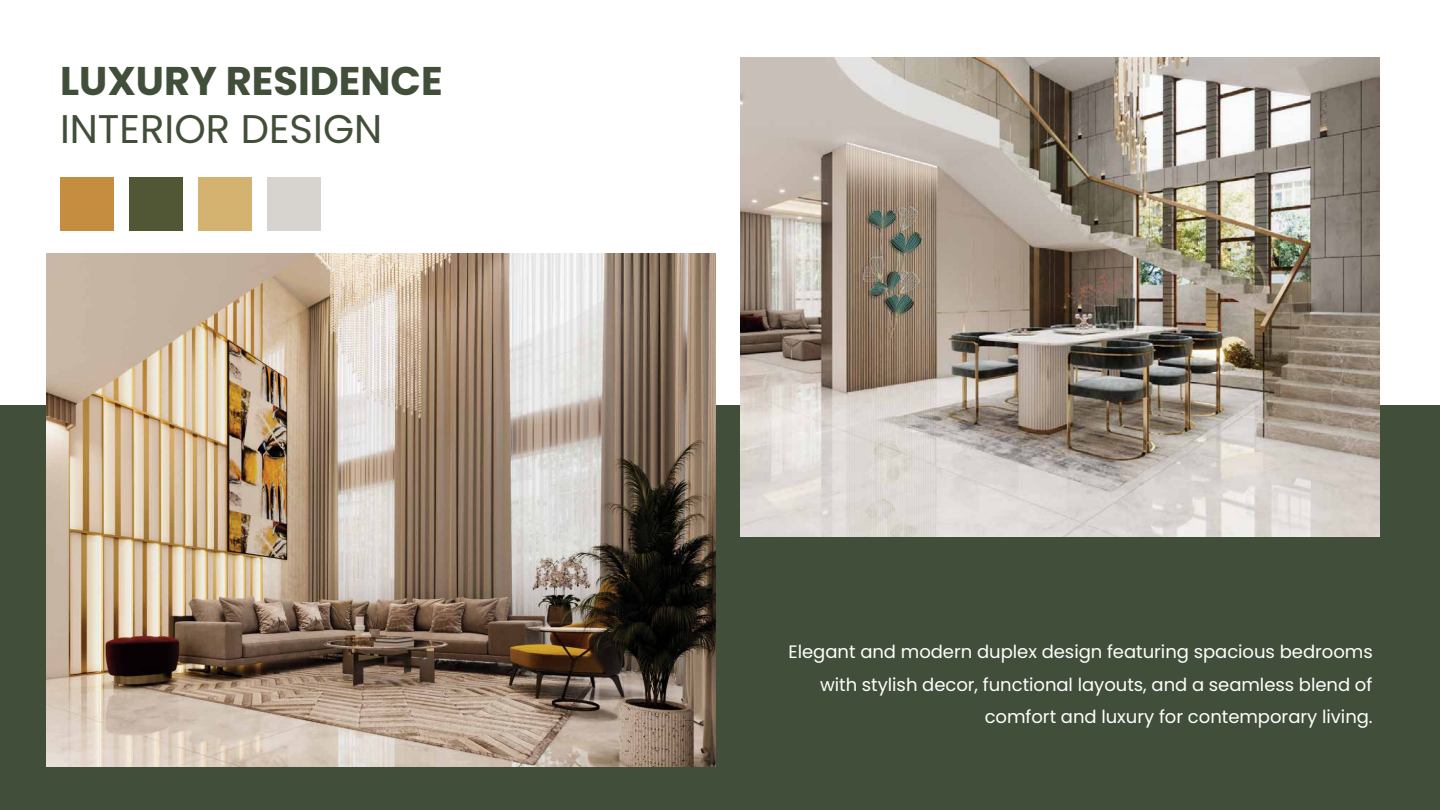
<style>
.page{position:relative;width:1440px;height:810px;background:#fff}
.page>*{position:absolute;margin:0;border:0;box-sizing:border-box;transform-origin:0 0}
.t1{font:700 40px "Poppins";color:#414e39}
.t2{font:40px "Poppins";color:#414e39}
.t3{font:18px/32.5px "Poppins";color:#fff;text-align:right}
</style>
<div class="page">
<div style="left:60px;top:177px;width:54px;height:54px;background:#c48d3f"></div>
<div style="left:129px;top:177px;width:54px;height:54px;background:#515635"></div>
<div style="left:198px;top:177px;width:54px;height:54px;background:#d4b370"></div>
<div style="left:267px;top:177px;width:54px;height:54px;background:#d7d4cf"></div>
<div style="left:0;top:405px;width:1440px;height:405px;background:#414e39"></div>
<img style="left:47px;top:253px;width:669px;height:513px">
<img style="left:741px;top:58px;width:638px;height:479px">
<h1 class="t1" style="left:60px;top:58px;width:384px">LUXURY RESIDENCE</h1>
<h1 class="t2" style="left:60px;top:106px;width:324px">INTERIOR DESIGN</h1>
<p class="t3" style="left:789px;top:636px;width:586px">Elegant and modern duplex design featuring spacious bedrooms with stylish decor, functional layouts, and a seamless blend of comfort and luxury for contemporary living.</p>
</div>
